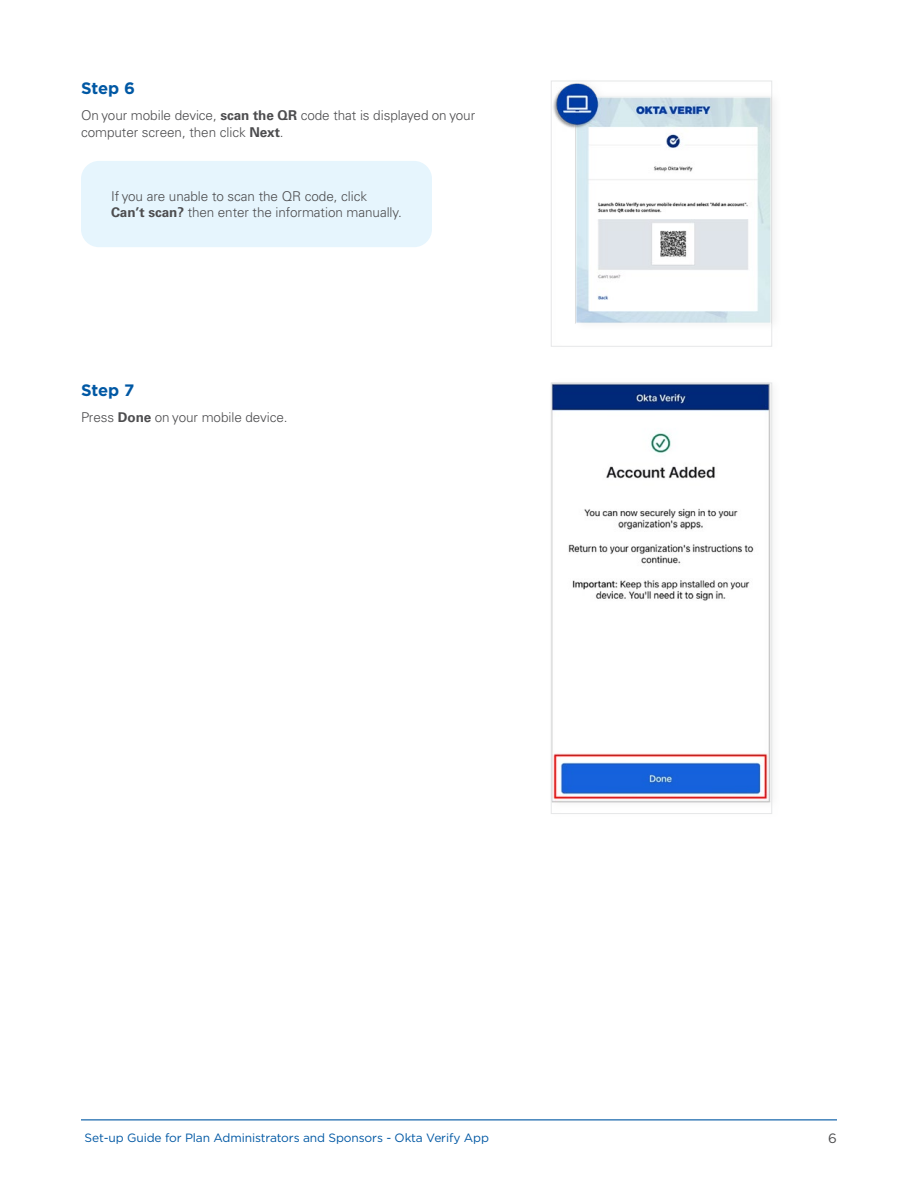
<style>
.page{position:relative;width:918px;height:1188px;background:#fff}
.page>*{position:absolute;margin:0;border:0;box-sizing:border-box;transform-origin:0 0}
.t1{font:700 16.5px "Gotham";letter-spacing:-.005em;color:#0058a4}
.t2{font:300 13.5px/16.5px "Univers LT Pro 45";letter-spacing:-.005em;color:#4d4d4f}
.t3{font:13.5px "Gotham";color:#4d4d4f}
.t4{font:12px "Gotham";letter-spacing:-.01em;color:#0058a4}
.s1{font-family:"Univers LT Pro 65";font-weight:700}
</style>
<div class="page">
<hr style="left:81px;top:1119px;width:756px;height:1px;background:#0058a4">
<div style="left:81px;top:161px;width:351px;height:86px;background:#e6f5fd;border-radius:18px"></div>
<img style="left:553px;top:385px;width:217px;height:418px">
<div style="left:551px;top:383px;width:221px;height:431px;border:1px solid #e6e7e8"></div>
<img style="left:553px;top:83px;width:217px;height:241px">
<div style="left:551px;top:81px;width:221px;height:266px;border:1px solid #e6e7e8"></div>
<h3 class="t1" style="left:81px;top:77px;width:56px">Step 6</h3>
<p class="t2" style="left:81px;top:107px;width:396px">On your mobile device, <span class="s1">scan the QR</span> code that is displayed on your computer screen, then click <span class="s1">Next</span>.</p>
<p class="t2" style="left:111px;top:187px;width:293px">If you are unable to scan the QR code, click<br><span class="s1">Can’t scan?</span> then enter the information manually.</p>
<h3 class="t1" style="left:81px;top:379px;width:55px">Step 7</h3>
<p class="t2" style="left:81px;top:409px;width:208px">Press <span class="s1">Done</span> on your mobile device.</p>
<p class="t4" style="left:84px;top:1130px;width:406px">Set-up Guide for Plan Administrators and Sponsors - Okta Verify App</p>
<p class="t3" style="left:828px;top:1130px;width:10px">6</p>
</div>
